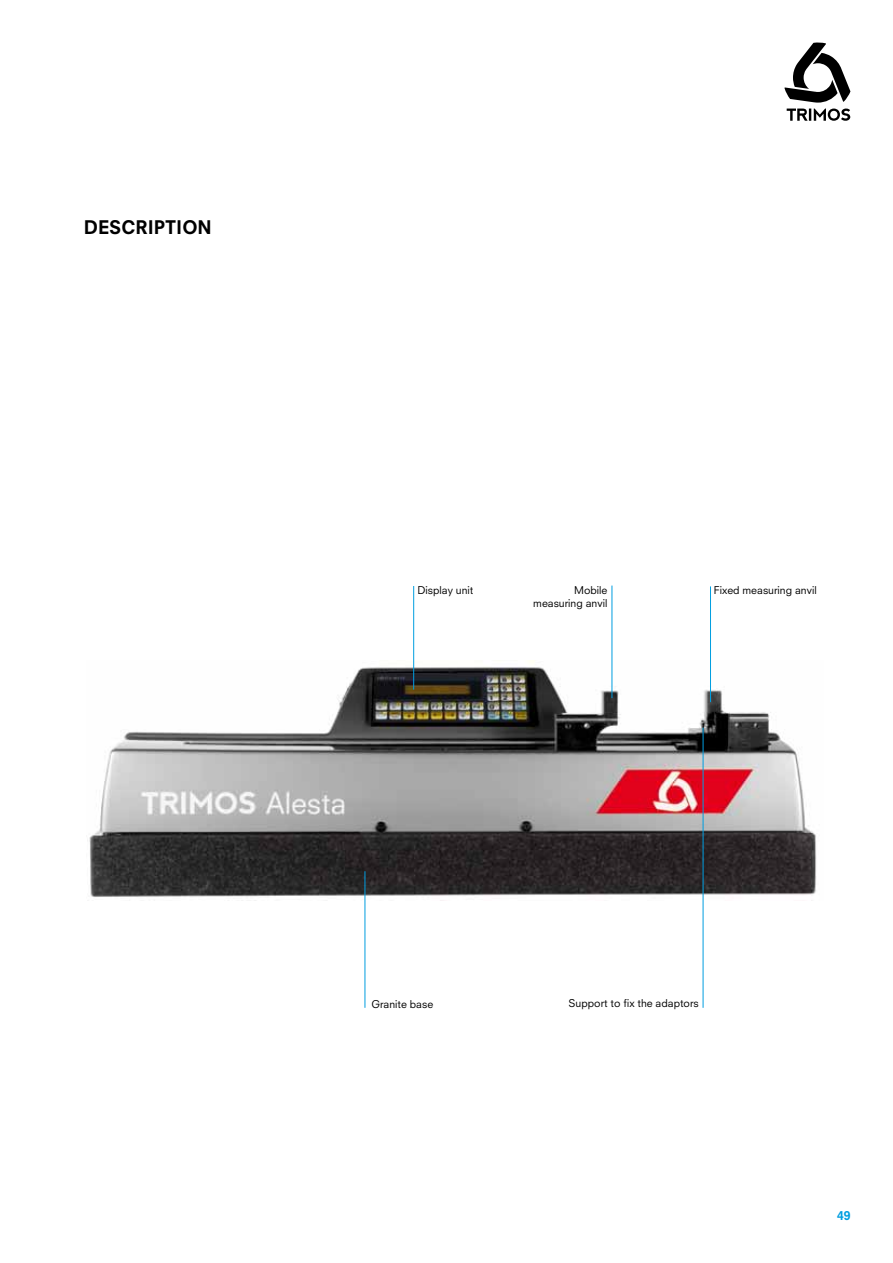
<style>
.page{position:relative;width:893px;height:1263px;background:#fff}
.page>*{position:absolute;margin:0;border:0;box-sizing:border-box;transform-origin:0 0}
.t1{font:800 18.3px "Neuzeit S";color:#000}
.t2{font:800 12px "Neuzeit S";color:#009ee0}
.t3{font:10.5px/13.5px "Neuzeit S";color:#000;text-align:right}
</style>
<div class="page">
<svg style="left:784px;top:42px;width:66px;height:79px"></svg>
<img style="left:87px;top:660px;width:730px;height:240px">
<hr style="left:413px;top:586px;width:1px;height:104px;background:#009ee0">
<hr style="left:612px;top:585px;width:1px;height:113px;background:#009ee0">
<hr style="left:710px;top:586px;width:1px;height:116px;background:#009ee0">
<hr style="left:365px;top:871px;width:1px;height:137px;background:#009ee0">
<hr style="left:703px;top:728px;width:1px;height:280px;background:#009ee0">
<h1 class="t1" style="left:84px;top:216px;width:94px">DESCRI PTION</h1>
<p class="t3" style="left:417px;top:584px;width:58px">Display unit</p>
<p class="t3" style="left:533px;top:583px;width:76px">Mobile measuring anvil</p>
<p class="t3" style="left:714px;top:583px;width:104px">Fixed measuring anvil</p>
<p class="t3" style="left:371px;top:997px;width:63px">Granite base</p>
<p class="t3" style="left:569px;top:996px;width:132px">Support to fix the adaptors</p>
<p class="t2" style="left:837px;top:1209px;width:15px">49</p>
</div>
